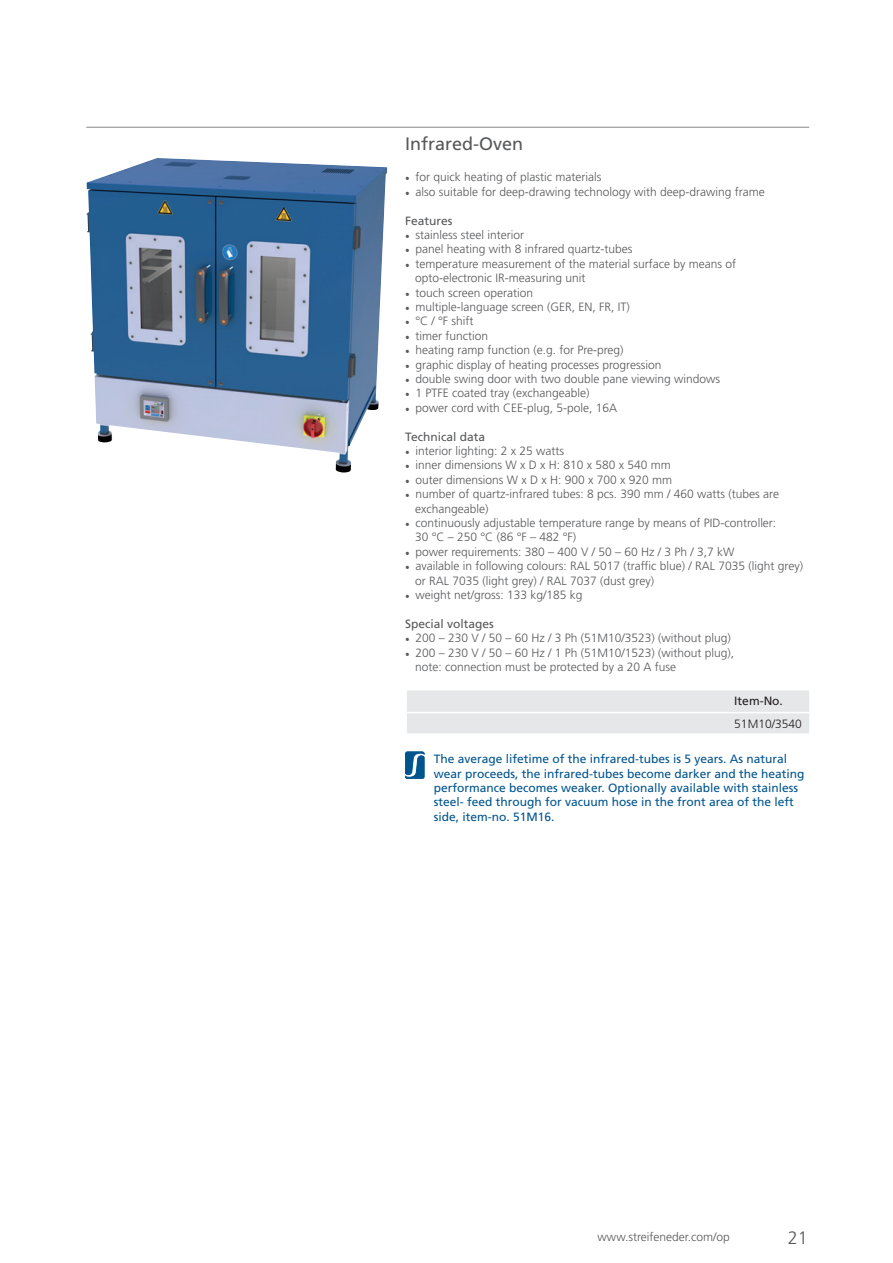
<style>
.page{position:relative;width:893px;height:1263px;background:#fff}
.page>*{position:absolute;margin:0;border:0;box-sizing:border-box;transform-origin:0 0}
.t1{font:18px "Frutiger LT";color:#57585a}
.t2{font:300 18px "Frutiger LT";color:#57585a}
.t3{font:300 12px/14.4px "Frutiger LT";color:#57585a}
.t4{font:12px/14.4px "Frutiger LT";color:#00548e}
.t5{font:12px "Frutiger LT";color:#57585a}
.t6{font:300 12px "Frutiger LT";color:#231f20}
.t7{font:12px "Frutiger LT";color:#231f20}
.s1{font-family:"Minion Pro";font-weight:400}
</style>
<div class="page">
<svg style="left:405px;top:690px;width:404px;height:89px"></svg>
<hr style="left:86px;top:127px;width:723px;height:1px;background:#939598">
<img style="left:86px;top:158px;width:301px;height:314px">
<h1 class="t1" style="left:405px;top:134px;width:120px">Infrared-Oven</h1>
<p class="t3" style="left:405px;top:170px;width:198px"><span class="s1">•</span> for quick heating of plastic materials</p>
<p class="t3" style="left:405px;top:185px;width:361px"><span class="s1">•</span> also suitable for deep-drawing technology with deep-drawing frame</p>
<p class="t5" style="left:405px;top:213px;width:49px">Features</p>
<p class="t3" style="left:405px;top:228px;width:120px"><span class="s1">•</span> stainless steel interior</p>
<p class="t3" style="left:405px;top:242px;width:229px"><span class="s1">•</span> panel heating with 8 infrared quartz-tubes</p>
<p class="t3" style="left:415px;top:257px;width:323px;text-indent:-10px"><span class="s1">•</span> temperature measurement of the material surface by means of opto-electronic IR-measuring unit</p>
<p class="t3" style="left:405px;top:285px;width:129px"><span class="s1">•</span> touch screen operation</p>
<p class="t3" style="left:405px;top:300px;width:226px"><span class="s1">•</span> multiple-language screen (GER, EN, FR, IT)</p>
<p class="t3" style="left:405px;top:314px;width:70px"><span class="s1">•</span> °C / °F shift</p>
<p class="t3" style="left:405px;top:329px;width:84px"><span class="s1">•</span> timer function</p>
<p class="t3" style="left:405px;top:343px;width:220px"><span class="s1">•</span> heating ramp function (e.g. for Pre-preg)</p>
<p class="t3" style="left:405px;top:357px;width:258px"><span class="s1">•</span> graphic display of heating processes progression</p>
<p class="t3" style="left:405px;top:372px;width:316px"><span class="s1">•</span> double swing door with two double pane viewing windows</p>
<p class="t3" style="left:405px;top:386px;width:186px"><span class="s1">•</span> 1 PTFE coated tray (exchangeable)</p>
<p class="t3" style="left:405px;top:401px;width:213px"><span class="s1">•</span> power cord with CEE-plug, 5-pole, 16A</p>
<p class="t5" style="left:405px;top:429px;width:81px">Technical data</p>
<p class="t3" style="left:405px;top:444px;width:160px"><span class="s1">•</span> interior lighting: 2 x 25 watts</p>
<p class="t3" style="left:405px;top:458px;width:267px"><span class="s1">•</span> inner dimensions W x D x H: 810 x 580 x 540 mm</p>
<p class="t3" style="left:405px;top:473px;width:268px"><span class="s1">•</span> outer dimensions W x D x H: 900 x 700 x 920 mm</p>
<p class="t3" style="left:415px;top:487px;width:365px;text-indent:-10px"><span class="s1">•</span> number of quartz-infrared tubes: 8 pcs. 390 mm / 460 watts (tubes are exchangeable)</p>
<p class="t3" style="left:415px;top:516px;width:363px;text-indent:-10px"><span class="s1">•</span> continuously adjustable temperature range by means of PID-controller:<br>30 °C – 250 °C (86 °F – 482 °F)</p>
<p class="t3" style="left:405px;top:545px;width:331px"><span class="s1">•</span> power requirements: 380 – 400 V / 50 – 60 Hz / 3 Ph / 3,7 kW</p>
<p class="t3" style="left:415px;top:559px;width:390px;text-indent:-10px"><span class="s1">•</span> available in following colours: RAL 5017 (traffic blue) / RAL 7035 (light grey) or RAL 7035 (light grey) / RAL 7037 (dust grey)</p>
<p class="t3" style="left:405px;top:588px;width:179px"><span class="s1">•</span> weight net/gross: 133 kg/185 kg</p>
<p class="t5" style="left:405px;top:617px;width:90px">Special voltages</p>
<p class="t3" style="left:405px;top:631px;width:327px"><span class="s1">•</span> 200 – 230 V / 50 – 60 Hz / 3 Ph (51M10/3523) (without plug)</p>
<p class="t3" style="left:415px;top:645px;width:321px;text-indent:-10px"><span class="s1">•</span> 200 – 230 V / 50 – 60 Hz / 1 Ph (51M10/1523) (without plug), note: connection must be protected by a 20 A fuse</p>
<p class="t7" style="left:734px;top:694px;width:50px">Item-No.</p>
<p class="t6" style="left:734px;top:717px;width:69px">51M10/3540</p>
<p class="t4" style="left:434px;top:752px;width:372px">The average lifetime of the infrared-tubes is 5 years. As natural wear proceeds, the infrared-tubes become darker and the heating performance becomes weaker. Optionally available with stainless steel- feed through for vacuum hose in the front area of the left side, item-no. 51M16.</p>
<p class="t3" style="left:598px;top:1230px;width:134px">www.streifeneder.com/op</p>
<h1 class="t2" style="left:788px;top:1227px;width:22px">21</h1>
</div>
